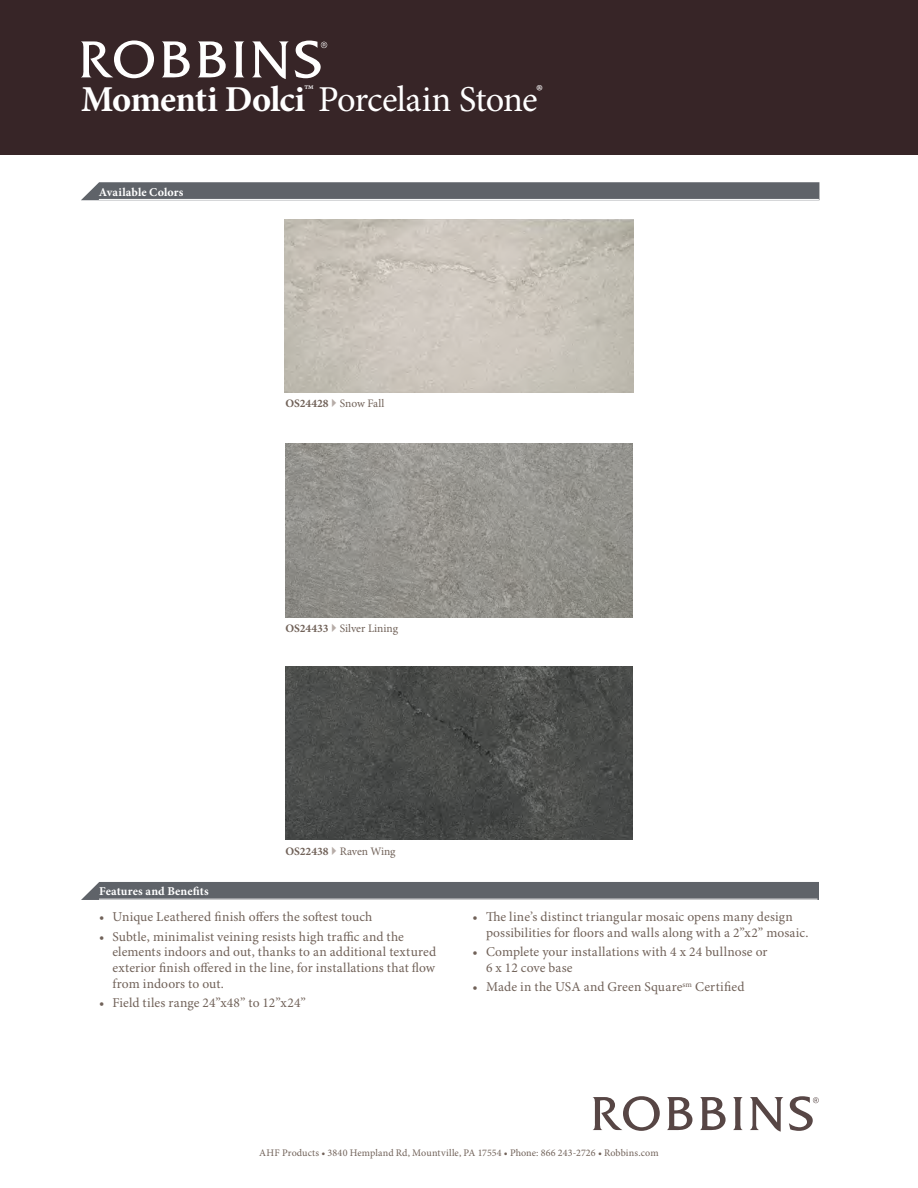
<style>
.page{position:relative;width:918px;height:1188px;background:#fff}
.page>*{position:absolute;margin:0;border:0;box-sizing:border-box;transform-origin:0 0}
.t1{font:36.45px "Minion Pro";letter-spacing:-.025em;color:#fff}
.Bullet_Paragraph{font:13.5px/15.8px "Minion Pro";letter-spacing:.01em;color:#716259}
.Paragraph_Title_-_Gray{font:700 12px "Minion Pro";letter-spacing:.015em;color:#fff}
.t2{font:11.4px "Minion Pro";letter-spacing:-.005em;color:#716259}
.t3{font:10.05px "Minion Pro";letter-spacing:.01em;color:#716259}
.s1{font-weight:700}
</style>
<div class="page">
<div style="left:0;top:0;width:918px;height:155px;background:#372527"></div>
<svg style="left:593px;top:1096px;width:226px;height:36px"></svg>
<svg style="left:81px;top:182px;width:738px;height:18px;background:#64686d"></svg>
<hr style="left:99px;top:199px;width:720px;height:1px;background:#fff">
<svg style="left:81px;top:882px;width:738px;height:18px;background:#64686e"></svg>
<hr style="left:99px;top:899px;width:719px;height:1px;background:#fff">
<img style="left:285px;top:444px;width:348px;height:173px">
<img style="left:285px;top:219px;width:348px;height:173px">
<img style="left:285px;top:666px;width:348px;height:174px">
<svg style="left:81px;top:40px;width:246px;height:39px"></svg>
<p class="t1" style="left:81px;top:78px;width:463px"><span class="s1">Momenti Dolci</span><sup>™</sup> Porcelain Stone<sup>®</sup></p>
<p class="Paragraph_Title_-_Gray" style="left:99px;top:183px;width:86px">Available Colors</p>
<p class="t2" style="left:285px;top:397px;width:100px"><span class="s1">OS24428</span> Snow Fall</p>
<p class="t2" style="left:285px;top:622px;width:114px"><span class="s1">OS24433</span> Silver Lining</p>
<p class="Paragraph_Title_-_Gray" style="left:99px;top:883px;width:111px">Features and Benefits</p>
<p class="t2" style="left:285px;top:844px;width:112px"><span class="s1">OS22438</span> Raven Wing</p>
<p class="Bullet_Paragraph" style="left:99px;top:910px;width:275px">• Unique Leathered finish offers the softest touch</p>
<p class="Bullet_Paragraph" style="left:113px;top:929px;width:325px;text-indent:-14px">• Subtle, minimalist veining resists high traffic and the elements indoors and out, thanks to an additional textured exterior finish offered in the line, for installations that flow from indoors to out.</p>
<p class="Bullet_Paragraph" style="left:99px;top:995px;width:208px">• Field tiles range 24”x48” to 12”x24”</p>
<p class="Bullet_Paragraph" style="left:486px;top:910px;width:324px;text-indent:-14px">• The line’s distinct triangular mosaic opens many design possibilities for floors and walls along with a 2”x2” mosaic.</p>
<p class="Bullet_Paragraph" style="left:486px;top:945px;width:283px;text-indent:-14px">• Complete your installations with 4 x 24 bullnose or<br>6 x 12 cove base</p>
<p class="Bullet_Paragraph" style="left:472px;top:980px;width:274px">• Made in the USA and Green Square<sup>sm</sup> Certified</p>
<p class="t3" style="left:259px;top:1146px;width:401px">AHF Products • 3840 Hempland Rd, Mountville, PA 17554 • Phone: 866 243-2726 • Robbins.com</p>
</div>
